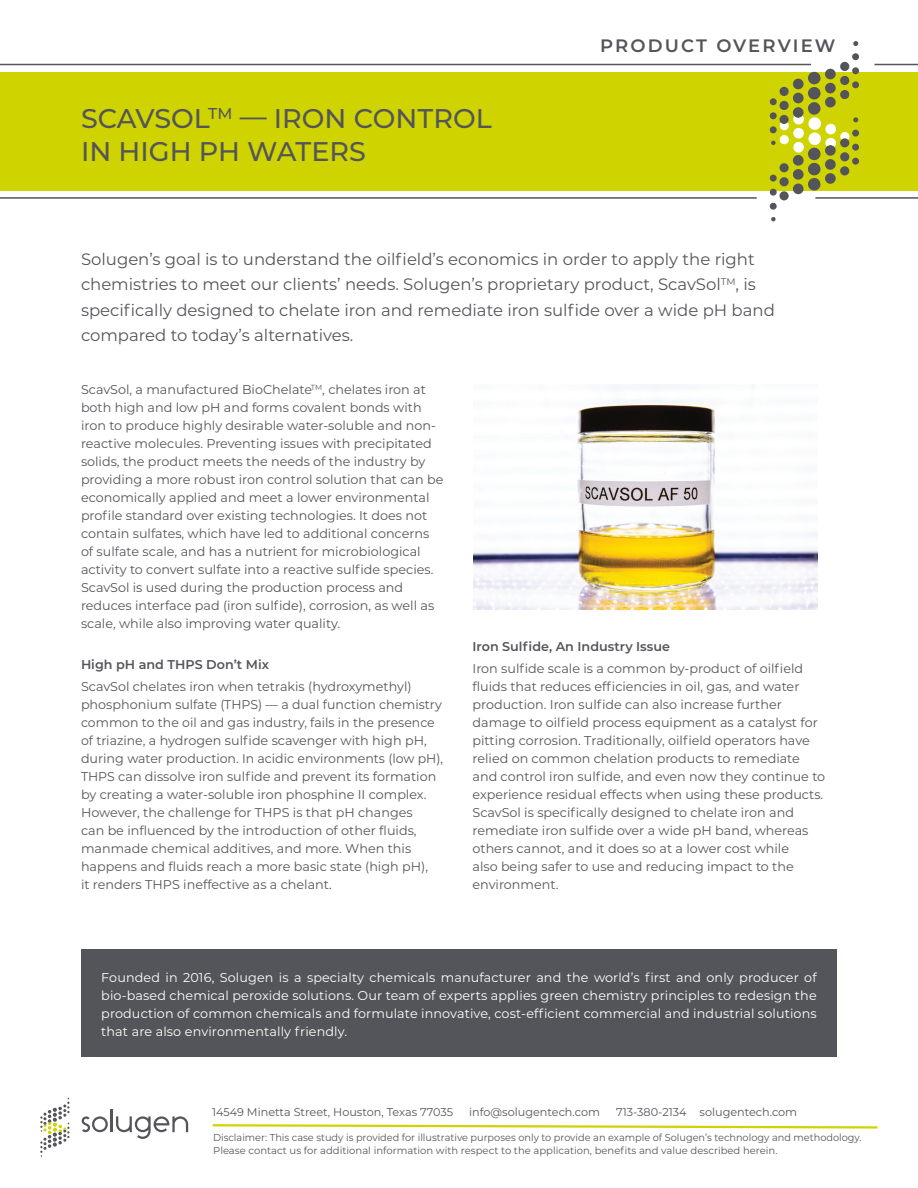
<style>
.page{position:relative;width:918px;height:1188px;background:#fff}
.page>*{position:absolute;margin:0;border:0;box-sizing:border-box;transform-origin:0 0}
.t1{font:500 27px/33px "Montserrat";color:#54555a}
.t2{font:600 18px "Montserrat";letter-spacing:.12em;color:#54555a}
.Intro_Copy{font:16.5px/25.5px "Montserrat";color:#54555a}
.Body_Copy{font:12.75px/18px "Montserrat";color:#54555a}
.Body_Copy-2{font:12.75px/18px "Montserrat";letter-spacing:.01em;color:#fff;text-align:justify}
.Subhead{font:600 12.75px "Montserrat";color:#54555a}
.t3{font:11.25px "Montserrat";color:#54555a}
.t4{font:10.05px/12.8px "Montserrat";color:#54555a}
</style>
<div class="page">
<div style="left:0;top:72px;width:918px;height:119px;background:#cfd400"></div>
<svg style="left:779px;top:191px;width:10px;height:10px"></svg>
<div style="left:770px;top:202px;width:7px;height:8px;background:#54555a;border-radius:50%"></div>
<svg style="left:771px;top:217px;width:5px;height:5px"></svg>
<div style="left:840px;top:62px;width:10px;height:9px;background:#54555a;border-radius:4px"></div>
<div style="left:770px;top:98px;width:7px;height:7px;background:#54555a;border-radius:50%"></div>
<svg style="left:853px;top:41px;width:5px;height:5px"></svg>
<div style="left:852px;top:53px;width:7px;height:7px;background:#54555a;border-radius:50%"></div>
<svg style="left:771px;top:68px;width:87px;height:127px"></svg>
<hr style="left:0;top:64px;width:811px;height:1px;background:#54555a">
<hr style="left:0;top:197px;width:757px;height:2px;background:#54555a">
<hr style="left:874px;top:64px;width:44px;height:1px;background:#54555a">
<hr style="left:815px;top:197px;width:103px;height:2px;background:#54555a">
<svg style="left:82px;top:1116px;width:26px;height:16px"></svg>
<hr style="left:111px;top:1110px;width:2px;height:22px;background:#54555a">
<svg style="left:116px;top:1116px;width:72px;height:23px"></svg>
<svg style="left:40px;top:1098px;width:30px;height:59px"></svg>
<svg style="left:212px;top:1124px;width:666px;height:5px"></svg>
<div style="left:81px;top:949px;width:756px;height:108px;background:#54555a"></div>
<img style="left:474px;top:385px;width:344px;height:225px">
<p class="t1" style="left:81px;top:101px;width:412px">SCAVSOL<sup>TM</sup> — IRON CONTROL<br>IN HIGH PH WATERS</p>
<p class="t2" style="left:600px;top:33px;width:237px">PRODUCT OVERVIEW</p>
<p class="Intro_Copy" style="left:81px;top:246px;width:695px">Solugen’s goal is to understand the oilfield’s economics in order to apply the right chemistries to meet our clients’ needs. Solugen’s proprietary product, ScavSol<sup>TM</sup>, is specifically designed to chelate iron and remediate iron sulfide over a wide pH band compared to today’s alternatives.</p>
<p class="Body_Copy" style="left:81px;top:380px;width:364px">ScavSol, a manufactured BioChelate<sup>TM</sup>, chelates iron at both high and low pH and forms covalent bonds with iron to produce highly desirable water-soluble and non&shy;reactive molecules. Preventing issues with precipitated solids, the product meets the needs of the industry by providing a more robust iron control solution that can be economically applied and meet a lower environmental profile standard over existing technologies. It does not contain sulfates, which have led to additional concerns of sulfate scale, and has a nutrient for microbiological activity to convert sulfate into a reactive sulfide species.<br>ScavSol is used during the production process and reduces interface pad (iron sulfide), corrosion, as well as scale, while also improving water quality.</p>
<p class="Subhead" style="left:81px;top:655px;width:190px">High pH and THPS Don’t Mix</p>
<p class="Body_Copy" style="left:81px;top:677px;width:364px">ScavSol chelates iron when tetrakis (hydroxymethyl) phosphonium sulfate (THPS) — a dual function chemistry common to the oil and gas industry, fails in the presence of triazine, a hydrogen sulfide scavenger with high pH, during water production. In acidic environments (low pH), THPS can dissolve iron sulfide and prevent its formation by creating a water-soluble iron phosphine II complex.<br>However, the challenge for THPS is that pH changes<br>can be influenced by the introduction of other fluids, manmade chemical additives, and more. When this happens and fluids reach a more basic state (high pH),<br>it renders THPS ineffective as a chelant.</p>
<p class="Subhead" style="left:472px;top:637px;width:199px">Iron Sulfide, An Industry Issue</p>
<p class="Body_Copy" style="left:472px;top:659px;width:354px">Iron sulfide scale is a common by-product of oilfield fluids that reduces efficiencies in oil, gas, and water production. Iron sulfide can also increase further damage to oilfield process equipment as a catalyst for pitting corrosion. Traditionally, oilfield operators have relied on common chelation products to remediate and control iron sulfide, and even now they continue to experience residual effects when using these products.<br>ScavSol is specifically designed to chelate iron and remediate iron sulfide over a wide pH band, whereas others cannot, and it does so at a lower cost while<br>also being safer to use and reducing impact to the environment.</p>
<p class="Body_Copy-2" style="left:101px;top:968px;width:717px">Founded in 2016, Solugen is a specialty chemicals manufacturer and the world’s first and only producer of bio-based chemical peroxide solutions. Our team of experts applies green chemistry principles to redesign the production of common chemicals and formulate innovative, cost-efficient commercial and industrial solutions that are also environmentally friendly.</p>
<p class="t3" style="left:212px;top:1105px;width:243px">14549 Minetta Street, Houston, Texas 77035</p>
<p class="t3" style="left:469px;top:1105px;width:132px">info@solugentech.com</p>
<p class="t3" style="left:616px;top:1105px;width:183px">713-380-2134 solugentech.com</p>
<p class="t4" style="left:213px;top:1131px;width:650px">Disclaimer: This case study is provided for illustrative purposes only to provide an example of Solugen’s technology and methodology.<br>Please contact us for additional information with respect to the application, benefits and value described herein.</p>
</div>
